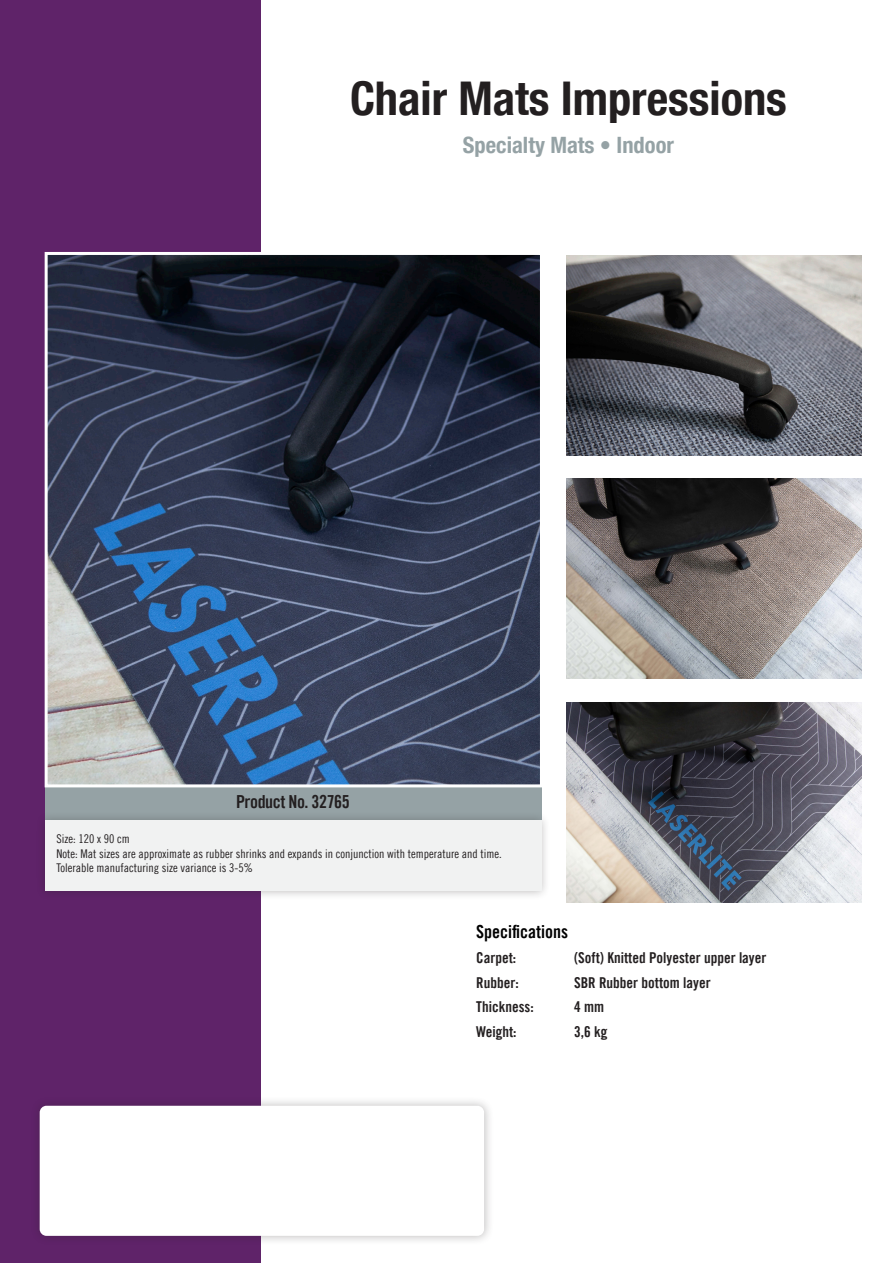
<style>
.page{position:relative;width:893px;height:1263px;background:#fff}
.page>*{position:absolute;margin:0;border:0;box-sizing:border-box;transform-origin:0 0}
.Titel{font:700 condensed 46.5px "Helvetica Neue LT Pro";color:#231f20}
.Subtitel{font:700 condensed 22.5px "Helvetica Neue LT Pro";color:#95a2a5}
.Standard_Sizes{font:18px "Trade Gothic LT Pro Bd Cn 20";letter-spacing:-.025em;color:#231f20}
.Specifications{font:18px "Trade Gothic LT Pro Bd Cn 20";color:#000}
.Specifications-2{font:15px "Trade Gothic LT Pro Bd Cn 20";color:#231f20}
.t1{font:12px "Trade Gothic LT Pro Cn 18";color:#231f20}
</style>
<div class="page">
<div style="left:0;top:0;width:261px;height:1263px;background:#5f2369"></div>
<div style="left:30px;top:1096px;width:464px;height:149px;background:#231f20;opacity:.3"></div>
<div style="left:40px;top:1106px;width:444px;height:130px;background:#fff;border-radius:7px"></div>
<div style="left:45px;top:779px;width:497px;height:46px;background:#95a2a5"></div>
<div style="left:35px;top:811px;width:516px;height:89px;background:#231f20;opacity:.3"></div>
<div style="left:45px;top:821px;width:496px;height:70px;background:#f1f2f2"></div>
<img style="left:566px;top:256px;width:295px;height:199px">
<img style="left:566px;top:479px;width:295px;height:199px">
<img style="left:566px;top:703px;width:295px;height:199px">
<img style="left:49px;top:256px;width:490px;height:527px">
<div style="left:45px;top:252px;width:498px;height:535px;border:3px solid #fff"></div>
<p class="Titel" style="left:350px;top:70px;width:438px">Chair Mats Impressions</p>
<p class="Subtitel" style="left:463px;top:132px;width:213px">Specialty Mats • Indoor</p>
<p class="Standard_Sizes" style="left:236px;top:790px;width:115px">Product No. 32765</p>
<p class="t1" style="left:57px;top:832px;width:75px">Size: 120 x 90 cm</p>
<p class="t1" style="left:57px;top:846px;width:447px">Note: Mat sizes are approximate as rubber shrinks and expands in conjunction with temperature and time.</p>
<p class="t1" style="left:57px;top:861px;width:198px">Tolerable manufacturing size variance is 3-5%</p>
<p class="Specifications" style="left:476px;top:921px;width:93px">Specifications</p>
<p class="Specifications-2" style="left:476px;top:948px;width:41px">Carpet:</p>
<p class="Specifications-2" style="left:574px;top:948px;width:194px">(Soft) Knitted Polyester upper layer</p>
<p class="Specifications-2" style="left:476px;top:973px;width:44px">Rubber:</p>
<p class="Specifications-2" style="left:574px;top:973px;width:138px">SBR Rubber bottom layer</p>
<p class="Specifications-2" style="left:476px;top:998px;width:59px">Thickness:</p>
<p class="Specifications-2" style="left:574px;top:998px;width:31px">4 mm</p>
<p class="Specifications-2" style="left:476px;top:1023px;width:42px">Weight:</p>
<p class="Specifications-2" style="left:574px;top:1023px;width:35px">3,6 kg</p>
</div>
